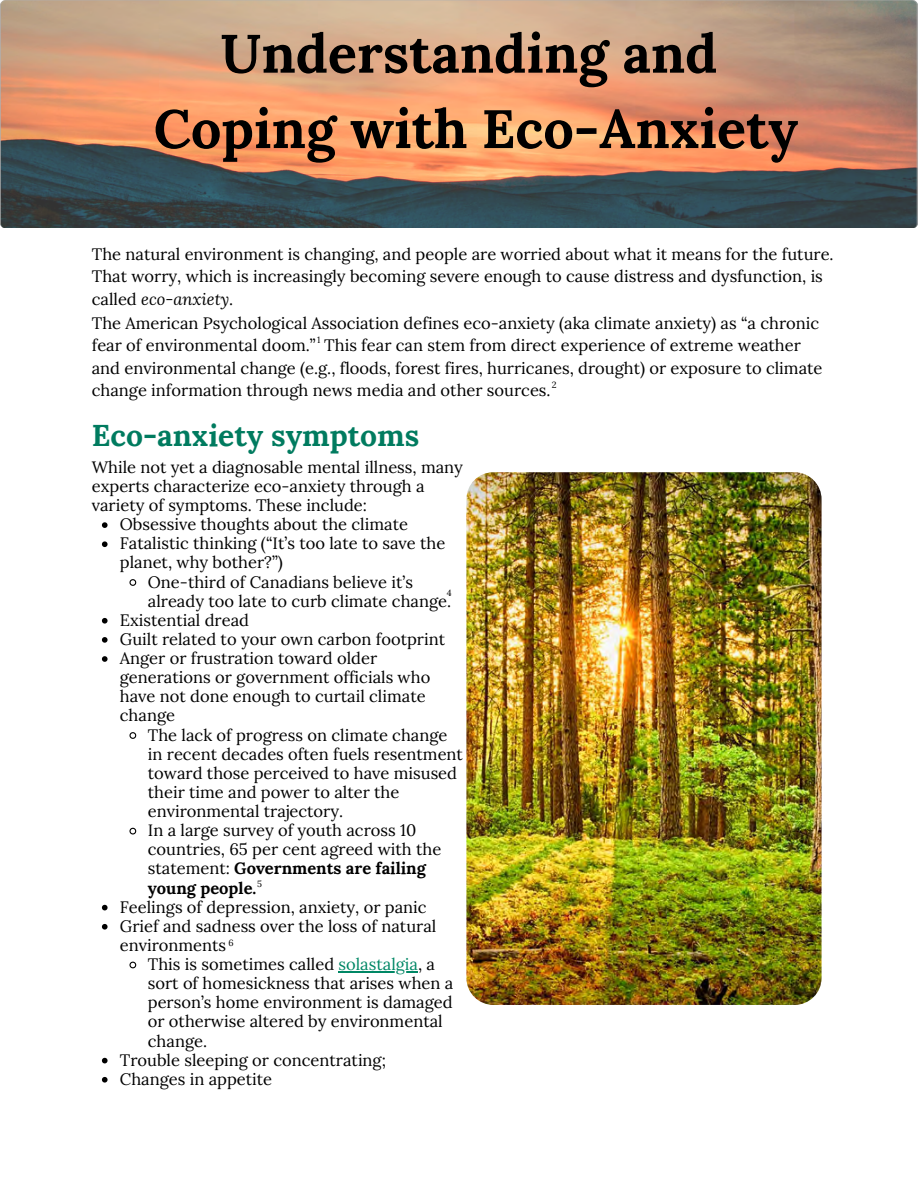
<style>
.page{position:relative;width:918px;height:1188px;background:#fff}
.page>*{position:absolute;margin:0;border:0;box-sizing:border-box;transform-origin:0 0}
.t1{font:700 54px/75.4px "Lora";color:#000;text-align:center}
.t2{font:700 30px "Lora";color:#007b5f}
.t3{font:16.5px/19.2px "Lora";color:#000}
.t4{font:9px "Lora";color:#000}
.s1{font-style:italic}
.s2{font-weight:700}
.s3{color:#008765}
</style>
<div class="page">
<img style="left:466px;top:472px;width:356px;height:533px;border-radius:27px">
<hr style="left:339px;top:971px;width:79px;height:1px;background:#008765">
<img style="left:0;top:0;width:918px;height:228px;border-radius:6px">
<svg style="left:102px;top:522px;width:6px;height:6px"></svg>
<svg style="left:102px;top:541px;width:6px;height:6px"></svg>
<svg style="left:129px;top:579px;width:8px;height:7px"></svg>
<svg style="left:102px;top:618px;width:6px;height:6px"></svg>
<svg style="left:102px;top:637px;width:6px;height:6px"></svg>
<svg style="left:102px;top:656px;width:6px;height:6px"></svg>
<svg style="left:129px;top:732px;width:8px;height:7px"></svg>
<svg style="left:129px;top:827px;width:8px;height:8px"></svg>
<svg style="left:102px;top:905px;width:6px;height:5px"></svg>
<svg style="left:102px;top:924px;width:6px;height:6px"></svg>
<svg style="left:129px;top:961px;width:8px;height:8px"></svg>
<svg style="left:102px;top:1058px;width:6px;height:5px"></svg>
<svg style="left:102px;top:1077px;width:6px;height:6px"></svg>
<p class="t1" style="left:154px;top:15px;width:646px">Understanding and<br>Coping with Eco-Anxiety</p>
<p class="t3" style="left:92px;top:242px;width:743px;line-height:22.5px">The natural environment is changing, and people are worried about what it means for the future.<br>That worry, which is increasingly becoming severe enough to cause distress and dysfunction, is called <span class="s1">eco-anxiety</span>.</p>
<p class="t3" style="left:92px;top:311px;width:729px;line-height:22.5px">The American Psychological Association defines eco-anxiety (aka climate anxiety) as “a chronic fear of environmental doom.”</p>
<p class="t4" style="left:317px;top:334px;width:5px">1</p>
<p class="t3" style="left:92px;top:334px;width:732px;line-height:22.5px;text-indent:233px">This fear can stem from direct experience of extreme weather and environmental change (e.g., floods, forest fires, hurricanes, drought) or exposure to climate change information through news media and other sources.</p>
<p class="t4" style="left:552px;top:379px;width:6px">2</p>
<h1 class="t2" style="left:92px;top:415px;width:329px">Eco-anxiety symptoms</h1>
<p class="t3" style="left:92px;top:457px;width:373px">While not yet a diagnosable mental illness, many experts characterize eco-anxiety through a variety of symptoms. These include:</p>
<p class="t3" style="left:120px;top:515px;width:290px">Obsessive thoughts about the climate</p>
<p class="t3" style="left:120px;top:534px;width:327px">Fatalistic thinking (“It’s too late to save the planet, why bother?”)</p>
<p class="t3" style="left:148px;top:572px;width:305px">One-third of Canadians believe it’s already too late to curb climate change.</p>
<p class="t4" style="left:447px;top:587px;width:6px">4</p>
<p class="t3" style="left:120px;top:610px;width:131px">Existential dread</p>
<p class="t3" style="left:120px;top:629px;width:327px">Guilt related to your own carbon footprint</p>
<p class="t3" style="left:120px;top:648px;width:312px">Anger or frustration toward older generations or government officials who have not done enough to curtail climate change</p>
<p class="t3" style="left:148px;top:725px;width:317px">The lack of progress on climate change in recent decades often fuels resentment toward those perceived to have misused their time and power to alter the environmental trajectory.</p>
<p class="t3" style="left:148px;top:821px;width:295px">In a large survey of youth across 10 countries, 65 per cent agreed with the statement: <span class="s2">Governments are failing young people.</span><sup>5</sup></p>
<p class="t3" style="left:120px;top:897px;width:308px">Feelings of depression, anxiety, or panic</p>
<p class="t3" style="left:120px;top:916px;width:318px">Grief and sadness over the loss of natural environments <sup>6</sup></p>
<p class="t3" style="left:148px;top:954px;width:307px">This is sometimes called <span class="s3">solastalgia</span>, a sort of homesickness that arises when a person’s home environment is damaged or otherwise altered by environmental change.</p>
<p class="t3" style="left:120px;top:1050px;width:268px">Trouble sleeping or concentrating;</p>
<p class="t3" style="left:120px;top:1069px;width:154px">Changes in appetite</p>
</div>
